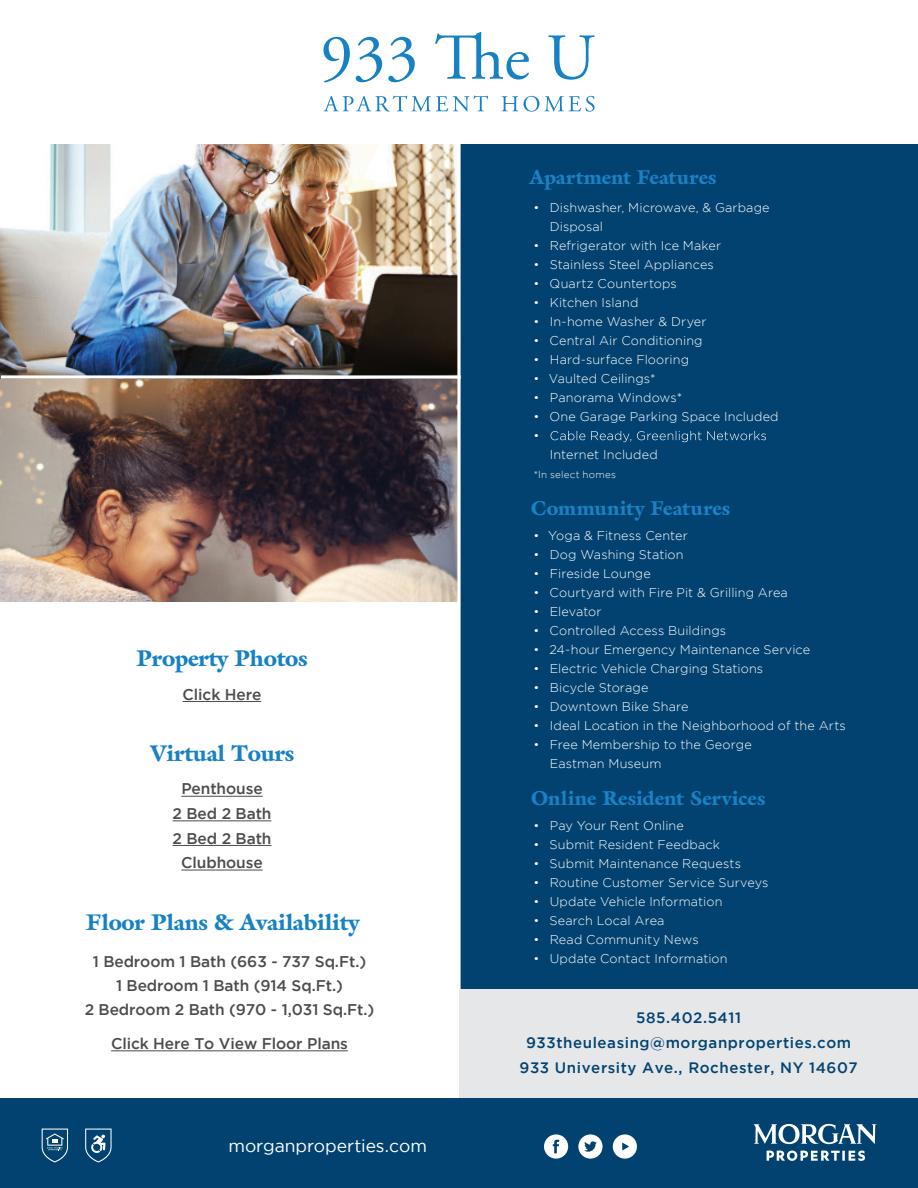
<style>
.page{position:relative;width:918px;height:1188px;background:#fff}
.page>*{position:absolute;margin:0;border:0;box-sizing:border-box;transform-origin:0 0}
.t1{font:900 22.35px "Galliard IT Cby BT";letter-spacing:-.01em;color:#1681c4}
.t2{font:900 19.65px "Galliard IT Cby BT";color:#1981c4}
.t3{font:17.55px "Gotham";color:#fff}
.t4{font:500 15.45px/24.6px "Gotham";letter-spacing:-.005em;color:#4b4c4d;text-align:center}
.t5{font:500 15.15px/25.2px "Gotham";letter-spacing:.04em;color:#014270;text-align:center}
.t6{font:300 12.6px/19px "Gotham";letter-spacing:.01em;color:#fff}
.t7{font:300 9.9px "Gotham";letter-spacing:.025em;color:#fff}
</style>
<div class="page">
<img style="left:1px;top:379px;width:456px;height:223px">
<img style="left:0;top:144px;width:457px;height:235px">
<div style="left:459px;top:123px;width:459px;height:1033px;background:#014270"></div>
<svg style="left:457px;top:144px;width:4px;height:845px;fill:#fffefd"></svg>
<div style="left:1px;top:0;width:917px;height:144px;background:#fff"></div>
<div style="left:0;top:1097px;width:918px;height:91px;background:#014270"></div>
<svg style="left:754px;top:1124px;width:122px;height:20px"></svg>
<svg style="left:767px;top:1151px;width:98px;height:10px"></svg>
<svg style="left:544px;top:1134px;width:24px;height:25px"></svg>
<svg style="left:578px;top:1134px;width:25px;height:25px"></svg>
<svg style="left:613px;top:1134px;width:24px;height:25px"></svg>
<svg style="left:42px;top:1129px;width:26px;height:33px"></svg>
<svg style="left:85px;top:1129px;width:27px;height:33px"></svg>
<div style="left:459px;top:989px;width:459px;height:108px;background:#e6e7e9"></div>
<div style="left:0;top:602px;width:459px;height:495px;background:#fff"></div>
<hr style="left:183px;top:701px;width:78px;height:1px;background:#4b4c4d">
<hr style="left:181px;top:796px;width:82px;height:1px;background:#4b4c4d">
<hr style="left:173px;top:821px;width:98px;height:1px;background:#4b4c4d">
<hr style="left:173px;top:845px;width:98px;height:1px;background:#4b4c4d">
<hr style="left:181px;top:870px;width:82px;height:1px;background:#4b4c4d">
<hr style="left:111px;top:1051px;width:237px;height:1px;background:#4b4c4d">
<svg style="left:1px;top:375px;width:460px;height:4px"></svg>
<svg style="left:323px;top:37px;width:27px;height:46px"></svg>
<svg style="left:356px;top:37px;width:26px;height:45px"></svg>
<svg style="left:388px;top:37px;width:27px;height:45px"></svg>
<svg style="left:435px;top:32px;width:94px;height:48px"></svg>
<svg style="left:548px;top:35px;width:47px;height:45px"></svg>
<svg style="left:323px;top:95px;width:165px;height:17px"></svg>
<svg style="left:502px;top:96px;width:93px;height:16px"></svg>
<svg style="left:551px;top:431px;width:215px;height:11px"></svg>
<h1 class="t1" style="left:136px;top:644px;width:173px">Property Photos</h1>
<p class="t4" style="left:183px;top:681px;width:80px">Click Here</p>
<h1 class="t1" style="left:150px;top:739px;width:146px">Virtual Tours</h1>
<p class="t4" style="left:173px;top:776px;width:100px">Penthouse<br>2 Bed 2 Bath<br>2 Bed 2 Bath<br>Clubhouse</p>
<h1 class="t1" style="left:86px;top:907px;width:275px">Floor Plans &amp; Availability</h1>
<p class="t4" style="left:85px;top:950px;width:291px;line-height:23.9px">1 Bedroom 1 Bath (663 - 737 Sq.Ft.)<br>1 Bedroom 1 Bath (914 Sq.Ft.)<br>2 Bedroom 2 Bath (970 - 1,031 Sq.Ft.)</p>
<p class="t4" style="left:111px;top:1031px;width:238px">Click Here To View Floor Plans</p>
<h3 class="t3" style="left:228px;top:1136px;width:200px">morganproperties.com</h3>
<h2 class="t2" style="left:530px;top:165px;width:189px">Apartment Features</h2>
<p class="t6" style="left:550px;top:198px;width:221px;text-indent:-16px">• Dishwasher, Microwave, &amp; Garbage<br>Disposal</p>
<p class="t6" style="left:533px;top:236px;width:189px">• Refrigerator with Ice Maker</p>
<p class="t6" style="left:533px;top:255px;width:182px">• Stainless Steel Appliances</p>
<p class="t6" style="left:533px;top:274px;width:145px">• Quartz Countertops</p>
<p class="t6" style="left:533px;top:293px;width:107px">• Kitchen Island</p>
<p class="t6" style="left:533px;top:312px;width:175px">• In-home Washer &amp; Dryer</p>
<p class="t6" style="left:533px;top:331px;width:171px">• Central Air Conditioning</p>
<p class="t6" style="left:533px;top:350px;width:157px">• Hard-surface Flooring</p>
<p class="t6" style="left:533px;top:369px;width:124px">• Vaulted Ceilings*</p>
<p class="t6" style="left:533px;top:388px;width:150px">• Panorama Windows*</p>
<p class="t6" style="left:533px;top:407px;width:247px">• One Garage Parking Space Included</p>
<p class="t6" style="left:533px;top:426px;width:7px">•</p>
<p class="t6" style="left:550px;top:445px;width:109px">Internet Included</p>
<p class="t7" style="left:534px;top:469px;width:84px">*In select homes</p>
<h2 class="t2" style="left:531px;top:495px;width:201px">Community Features</h2>
<p class="t6" style="left:533px;top:525px;width:156px">• Yoga &amp; Fitness Center</p>
<p class="t6" style="left:533px;top:544px;width:152px">• Dog Washing Station</p>
<p class="t6" style="left:533px;top:563px;width:119px">• Fireside Lounge</p>
<p class="t6" style="left:533px;top:582px;width:256px">• Courtyard with Fire Pit &amp; Grilling Area</p>
<p class="t6" style="left:533px;top:601px;width:70px">• Elevator</p>
<p class="t6" style="left:533px;top:620px;width:194px">• Controlled Access Buildings</p>
<p class="t6" style="left:533px;top:639px;width:278px">• 24-hour Emergency Maintenance Service</p>
<p class="t6" style="left:533px;top:658px;width:231px">• Electric Vehicle Charging Stations</p>
<p class="t6" style="left:533px;top:677px;width:117px">• Bicycle Storage</p>
<p class="t6" style="left:533px;top:696px;width:157px">• Downtown Bike Share</p>
<p class="t6" style="left:533px;top:715px;width:314px">• Ideal Location in the Neighborhood of the Arts</p>
<p class="t6" style="left:550px;top:734px;width:204px;text-indent:-16px">• Free Membership to the George<br>Eastman Museum</p>
<h2 class="t2" style="left:531px;top:785px;width:236px">Online Resident Services</h2>
<p class="t6" style="left:533px;top:816px;width:152px">• Pay Your Rent Online</p>
<p class="t6" style="left:533px;top:835px;width:188px">• Submit Resident Feedback</p>
<p class="t6" style="left:533px;top:854px;width:209px">• Submit Maintenance Requests</p>
<p class="t6" style="left:533px;top:873px;width:237px">• Routine Customer Service Surveys</p>
<p class="t6" style="left:533px;top:892px;width:191px">• Update Vehicle Information</p>
<p class="t6" style="left:533px;top:911px;width:133px">• Search Local Area</p>
<p class="t6" style="left:533px;top:930px;width:167px">• Read Community News</p>
<p class="t6" style="left:533px;top:949px;width:196px">• Update Contact Information</p>
<p class="t5" style="left:520px;top:1005px;width:340px">585.402.5411<br>933theuleasing@morganproperties.com<br>933 University Ave., Rochester, NY 14607</p>
</div>
